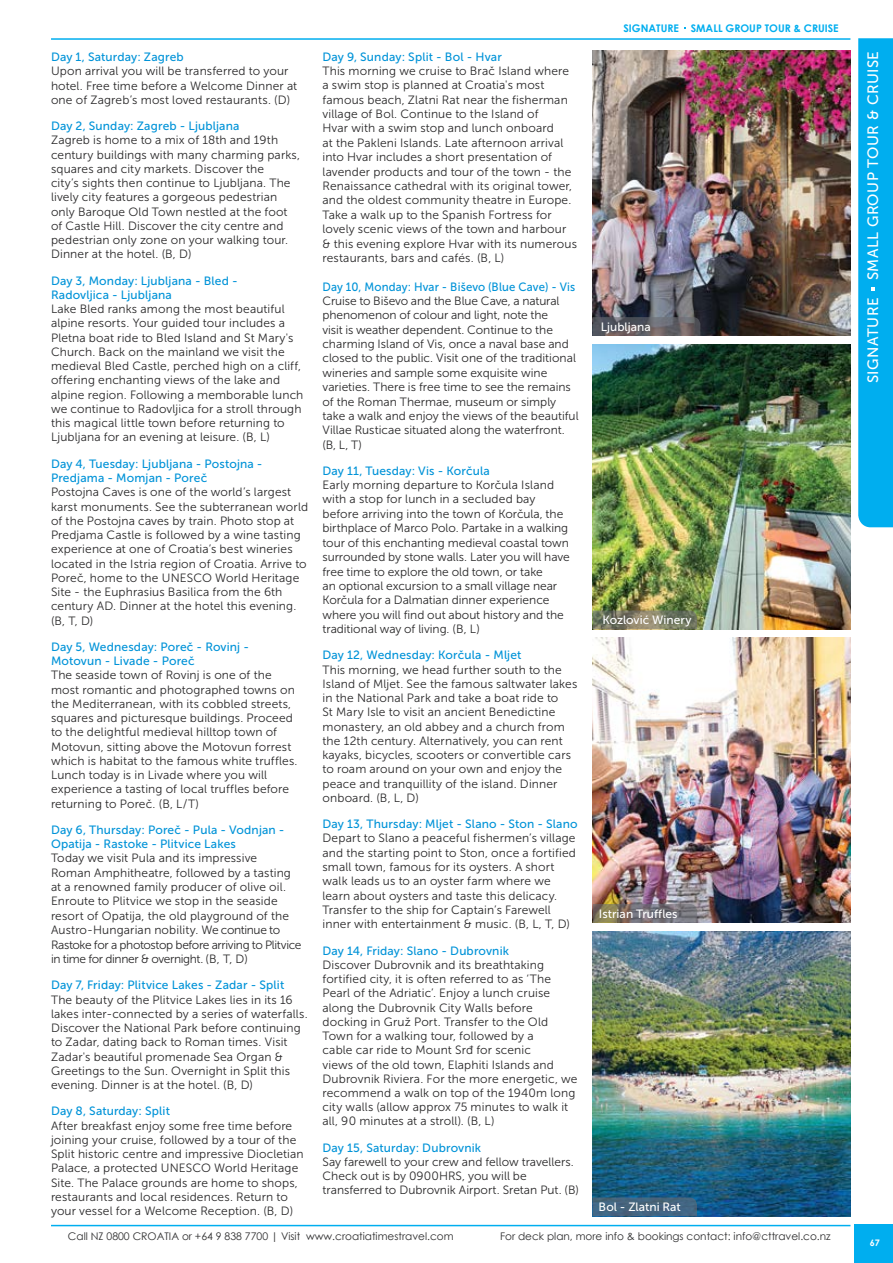
<style>
.page{position:relative;width:893px;height:1263px;background:#fff}
.page>*{position:absolute;margin:0;border:0;box-sizing:border-box;transform-origin:0 0}
.t1{font:15px "Museo Sans 500";letter-spacing:.03em;color:#fff}
.t2{font:12px/14.2px "Museo Sans 300";letter-spacing:.01em;color:#292829}
.t3{font:12px/14.2px "Museo Sans 500";letter-spacing:.015em;color:#0093d8}
.t4{font:12px "Museo Sans 500";color:#fff}
.t5{font:12px "Museo Sans 500";letter-spacing:.015em;color:#0093d8;scale:.95 1}
.t6{font:10.5px "Century Gothic";color:#2e2e2f}
.t7{font:700 10.5px "Century Gothic";color:#00aeef}
.t8{font:700 9px "Century Gothic";color:#fff}
</style>
<div class="page">
<img style="left:592px;top:931px;width:258px;height:285px">
<img style="left:592px;top:51px;width:258px;height:285px">
<svg style="left:592px;top:317px;width:108px;height:19px;background:#5f5d62"></svg>
<svg style="left:592px;top:1197px;width:105px;height:19px;background:#42647f"></svg>
<img style="left:592px;top:344px;width:258px;height:285px">
<svg style="left:592px;top:611px;width:105px;height:18px;background:#797a64"></svg>
<img style="left:592px;top:638px;width:258px;height:285px">
<svg style="left:593px;top:904px;width:104px;height:19px;background:#79736e"></svg>
<div style="left:855px;top:1225px;width:38px;height:38px;background:#00aeef"></div>
<hr style="left:51px;top:38px;width:799px;height:2px;background:#00aeef">
<hr style="left:51px;top:1225px;width:799px;height:1px;background:#00aeef">
<div style="left:858px;top:38px;width:35px;height:489px;background:#00aeef"></div>
<p class="t3" style="left:51px;top:50px;width:134px">Day 1, Saturday: Zagreb</p>
<p class="t2" style="left:51px;top:64px;width:248px">Upon arrival you will be transferred to your hotel. Free time before a Welcome Dinner at one of Zagreb’s most loved restaurants. (D)</p>
<p class="t3" style="left:51px;top:119px;width:190px">Day 2, Sunday: Zagreb - Ljubljana</p>
<p class="t2" style="left:51px;top:133px;width:251px">Zagreb is home to a mix of 18th and 19th century buildings with many charming parks, squares and city markets. Discover the<br>city’s sights then continue to Ljubljana. The lively city features a gorgeous pedestrian only Baroque Old Town nestled at the foot of Castle Hill. Discover the city centre and pedestrian only zone on your walking tour.<br>Dinner at the hotel. (B, D)</p>
<p class="t3" style="left:51px;top:273px;width:188px">Day 3, Monday: Ljubljana - Bled -<br>Radovljica - Ljubljana</p>
<p class="t2" style="left:51px;top:302px;width:254px">Lake Bled ranks among the most beautiful alpine resorts. Your guided tour includes a Pletna boat ride to Bled Island and St Mary's Church. Back on the mainland we visit the medieval Bled Castle, perched high on a cliff, offering enchanting views of the lake and alpine region. Following a memborable lunch we continue to Radovljica for a stroll through this magical little town before returning to Ljubljana for an evening at leisure. (B, L)</p>
<p class="t3" style="left:51px;top:456px;width:213px">Day 4, Tuesday: Ljubljana - Postojna -<br>Predjama - Momjan - Poreč</p>
<p class="t2" style="left:51px;top:485px;width:259px">Postojna Caves is one of the world’s largest karst monuments. See the subterranean world of the Postojna caves by train. Photo stop at Predjama Castle is followed by a wine tasting experience at one of Croatia’s best wineries located in the Istria region of Croatia. Arrive to Poreč, home to the UNESCO World Heritage Site - the Euphrasius Basilica from the 6th century AD. Dinner at the hotel this evening. (B, T, D)</p>
<p class="t3" style="left:51px;top:640px;width:199px">Day 5, Wednesday: Poreč - Rovinj -<br>Motovun - Livade - Poreč</p>
<p class="t2" style="left:51px;top:668px;width:248px">The seaside town of Rovinj is one of the most romantic and photographed towns on the Mediterranean, with its cobbled streets, squares and picturesque buildings. Proceed to the delightful medieval hilltop town of Motovun, sitting above the Motovun forrest which is habitat to the famous white truffles.<br>Lunch today is in Livade where you will experience a tasting of local truffles before returning to Poreč. (B, L/T)</p>
<p class="t3" style="left:51px;top:822px;width:235px">Day 6, Thursday: Poreč - Pula - Vodnjan -<br>Opatija - Rastoke - Plitvice Lakes</p>
<p class="t2" style="left:51px;top:851px;width:252px">Today we visit Pula and its impressive<br>Roman Amphitheatre, followed by a tasting at a renowned family producer of olive oil.<br>Enroute to Plitvice we stop in the seaside resort of Opatija, the old playground of the Austro-Hungarian nobility. We continue to Rastoke for a photostop before arriving to Plitvice in time for dinner &amp; overnight. (B, T, D)</p>
<p class="t3" style="left:51px;top:978px;width:235px">Day 7, Friday: Plitvice Lakes - Zadar - Split</p>
<p class="t2" style="left:51px;top:992px;width:258px">The beauty of the Plitvice Lakes lies in its 16 lakes inter-connected by a series of waterfalls.<br>Discover the National Park before continuing to Zadar, dating back to Roman times. Visit Zadar's beautiful promenade Sea Organ &amp; Greetings to the Sun. Overnight in Split this evening. Dinner is at the hotel. (B, D)</p>
<p class="t3" style="left:51px;top:1104px;width:120px">Day 8, Saturday: Split</p>
<p class="t2" style="left:51px;top:1118px;width:254px">After breakfast enjoy some free time before joining your cruise, followed by a tour of the Split historic centre and impressive Diocletian Palace, a protected UNESCO World Heritage Site. The Palace grounds are home to shops, restaurants and local residences. Return to your vessel for a Welcome Reception. (B, D)</p>
<p class="t3" style="left:322px;top:50px;width:181px">Day 9, Sunday: Split - Bol - Hvar</p>
<p class="t2" style="left:322px;top:64px;width:256px">This morning we cruise to Brač Island where a swim stop is planned at Croatia's most famous beach, Zlatni Rat near the fisherman village of Bol. Continue to the Island of<br>Hvar with a swim stop and lunch onboard<br>at the Pakleni Islands. Late afternoon arrival into Hvar includes a short presentation of lavender products and tour of the town - the Renaissance cathedral with its original tower, and the oldest community theatre in Europe.<br>Take a walk up to the Spanish Fortress for lovely scenic views of the town and harbour &amp; this evening explore Hvar with its numerous restaurants, bars and cafés. (B, L)</p>
<p class="t5" style="left:322px;top:280px;width:267px">Day 10, Monday: Hvar - Biševo (Blue Cave) - Vis</p>
<p class="t2" style="left:322px;top:294px;width:258px">Cruise to Biševo and the Blue Cave, a natural phenomenon of colour and light, note the<br>visit is weather dependent. Continue to the charming Island of Vis, once a naval base and closed to the public. Visit one of the traditional wineries and sample some exquisite wine varieties. There is free time to see the remains of the Roman Thermae, museum or simply take a walk and enjoy the views of the beautiful Villae Rusticae situated along the waterfront. (B, L, T)</p>
<p class="t3" style="left:322px;top:464px;width:169px">Day 11, Tuesday: Vis - Korčula</p>
<p class="t2" style="left:322px;top:478px;width:249px">Early morning departure to Korčula Island with a stop for lunch in a secluded bay before arriving into the town of Korčula, the birthplace of Marco Polo. Partake in a walking tour of this enchanting medieval coastal town surrounded by stone walls. Later you will have free time to explore the old town, or take<br>an optional excursion to a small village near Korčula for a Dalmatian dinner experience where you will find out about history and the traditional way of living. (B, L)</p>
<p class="t3" style="left:322px;top:648px;width:200px">Day 12, Wednesday: Korčula - Mljet</p>
<p class="t2" style="left:322px;top:662px;width:256px">This morning, we head further south to the Island of Mljet. See the famous saltwater lakes in the National Park and take a boat ride to<br>St Mary Isle to visit an ancient Benedictine monastery, an old abbey and a church from the 12th century. Alternatively, you can rent kayaks, bicycles, scooters or convertible cars to roam around on your own and enjoy the peace and tranquillity of the island. Dinner onboard. (B, L, D)</p>
<p class="t3" style="left:322px;top:817px;width:257px">Day 13, Thursday: Mljet - Slano - Ston - Slano</p>
<p class="t2" style="left:322px;top:831px;width:255px">Depart to Slano a peaceful fishermen’s village and the starting point to Ston, once a fortified small town, famous for its oysters. A short walk leads us to an oyster farm where we learn about oysters and taste this delicacy.<br>Transfer to the ship for Captain’s Farewell inner with entertainment &amp; music. (B, L, T, D)</p>
<p class="t3" style="left:322px;top:943px;width:188px">Day 14, Friday: Slano - Dubrovnik</p>
<p class="t2" style="left:322px;top:957px;width:256px">Discover Dubrovnik and its breathtaking fortified city, it is often referred to as ‘The Pearl of the Adriatic’. Enjoy a lunch cruise along the Dubrovnik City Walls before docking in Gruž Port. Transfer to the Old Town for a walking tour, followed by a<br>cable car ride to Mount Srđ for scenic<br>views of the old town, Elaphiti Islands and Dubrovnik Riviera. For the more energetic, we recommend a walk on top of the 1940m long city walls (allow approx 75 minutes to walk it all, 90 minutes at a stroll). (B, L)</p>
<p class="t3" style="left:322px;top:1140px;width:160px">Day 15, Saturday: Dubrovnik</p>
<p class="t2" style="left:322px;top:1155px;width:258px">Say farewell to your crew and fellow travellers.<br>Check out is by 0900HRS, you will be transferred to Dubrovnik Airport. Sretan Put. (B)</p>
<p class="t7" style="left:623px;top:20px;width:217px">SIGNATURE SMALL GROUP TOUR &amp; CRUISE</p>
<p class="t4" style="left:601px;top:320px;width:52px">Ljubljana</p>
<p class="t4" style="left:603px;top:614px;width:90px">Kozlović Winery</p>
<p class="t4" style="left:599px;top:907px;width:80px">Istrian Truffles</p>
<p class="t4" style="left:599px;top:1200px;width:84px">Bol - Zlatni Rat</p>
<p class="t6" style="left:68px;top:1229px;width:387px">Call NZ 0800 CROATIA or +64 9 838 7700 | Visit www.croatiatimestravel.com</p>
<p class="t6" style="left:500px;top:1229px;width:332px">For deck plan, more info &amp; bookings contact: info@cttravel.co.nz</p>
<p class="t1" style="left:865px;top:383px;width:334px;rotate:-90deg">SIGNATURE SMALL GROUP TOUR &amp; CRUISE</p>
<p class="t8" style="left:870px;top:1236px;width:12px">67</p>
</div>
